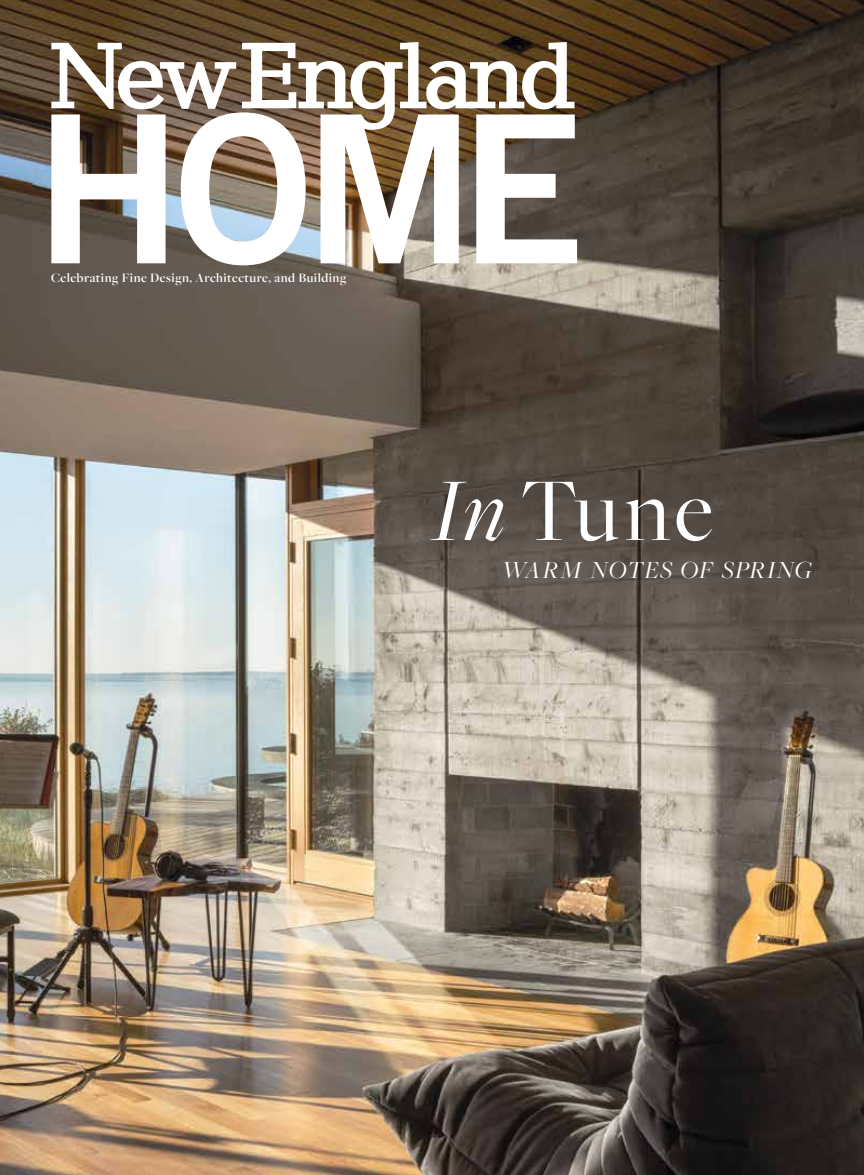
<style>
.page{position:relative;width:864px;height:1175px;background:#fff}
.page>*{position:absolute;margin:0;border:0;box-sizing:border-box;transform-origin:0 0}
.t1{font:93px "Freight Big Pro";color:#fff}
.t2{font:italic 25.5px "Freight Big Pro";letter-spacing:.045em;color:#fff}
.t3{font:600 13.35px "Freight Big Pro";letter-spacing:.035em;color:#fff}
.s1{font-style:italic}
</style>
<div class="page">
<img style="left:0;top:0;width:864px;height:1174px">
<svg style="left:51px;top:112px;width:526px;height:153px"></svg>
<svg style="left:51px;top:43px;width:185px;height:66px"></svg>
<svg style="left:242px;top:42px;width:333px;height:88px"></svg>
<p class="t3" style="left:51px;top:269px;width:297px">Celebrating Fine Design, Architecture, and Building</p>
<h1 class="t1" style="left:432px;top:450px;width:283px"><span class="s1">In</span> Tune</h1>
<h2 class="t2" style="left:502px;top:553px;width:312px">WARM NOTES OF SPRING</h2>
</div>
